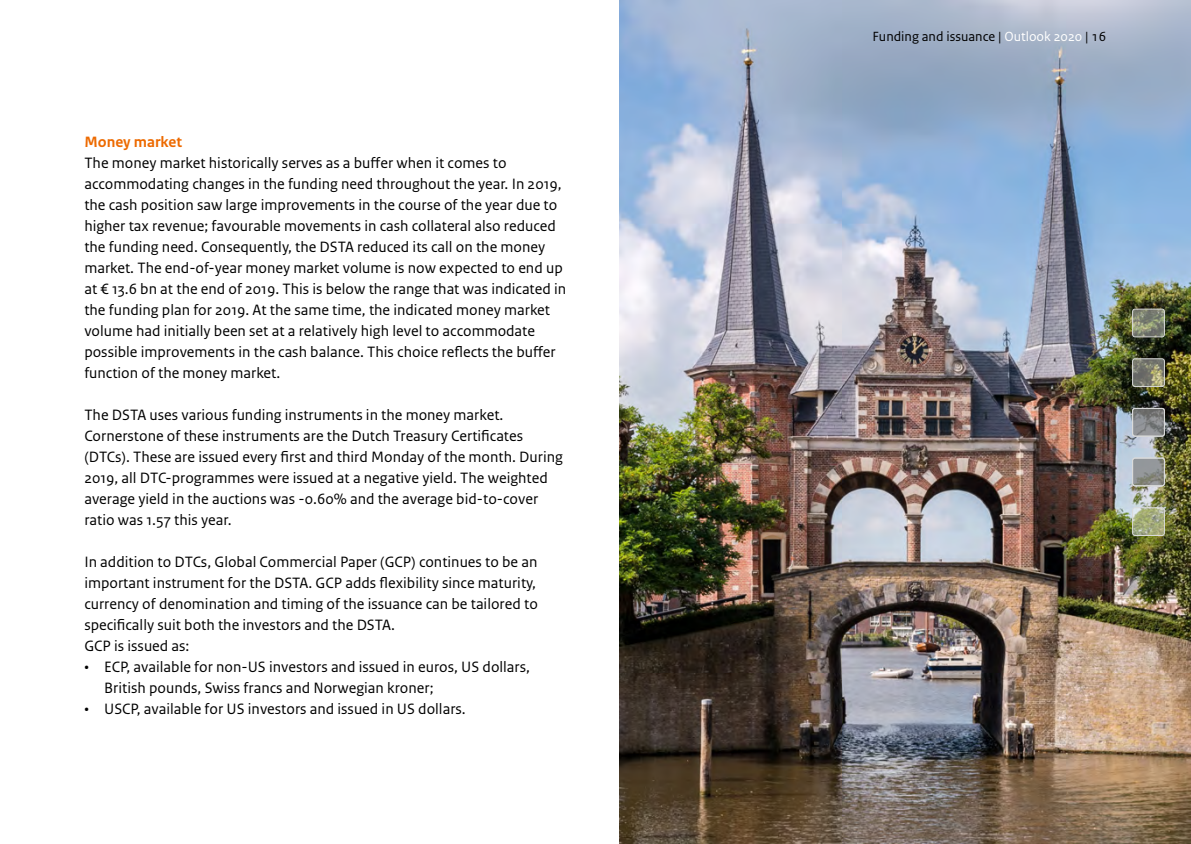
<style>
.page{position:relative;width:1191px;height:844px;background:#fff}
.page>*{position:absolute;margin:0;border:0;box-sizing:border-box;transform-origin:0 0}
.t1{font:15.75px/21px "Rijksoverheid Sans Text";color:#000}
.t2{font:700 15.75px "Rijksoverheid Sans Text";color:#ed6a00}
.t3{font:14px "Rijksoverheid Sans Text";color:#000}
.s1{color:#fff}
</style>
<div class="page">
<img style="left:620px;top:0;width:570px;height:843px">
<svg style="left:1132px;top:309px;width:32px;height:28px"></svg>
<div style="left:1132px;top:308px;width:32px;height:29px;border:1px solid #d9dada;border-radius:2px"></div>
<svg style="left:1132px;top:358px;width:32px;height:28px"></svg>
<div style="left:1132px;top:358px;width:32px;height:29px;border:1px solid #d9dada;border-radius:2px"></div>
<svg style="left:1132px;top:408px;width:32px;height:28px"></svg>
<div style="left:1132px;top:408px;width:32px;height:28px;border:1px solid #d9dada;border-radius:2px"></div>
<svg style="left:1132px;top:458px;width:32px;height:27px"></svg>
<div style="left:1132px;top:457px;width:32px;height:29px;border:1px solid #d9dada;border-radius:2px"></div>
<svg style="left:1132px;top:507px;width:32px;height:28px"></svg>
<div style="left:1132px;top:507px;width:32px;height:28px;border:1px solid #d9dada;border-radius:2px"></div>
<p class="t2" style="left:84px;top:133px;width:99px">Money market</p>
<p class="t1" style="left:84px;top:153px;width:483px">The money market historically serves as a buffer when it comes to accommodating changes in the funding need throughout the year. In 2019, the cash position saw large improvements in the course of the year due to higher tax revenue; favourable movements in cash collateral also reduced the funding need. Consequently, the DSTA reduced its call on the money market. The end-of-year money market volume is now expected to end up at € 13.6 bn at the end of 2019. This is below the range that was indicated in the funding plan for 2019. At the same time, the indicated money market volume had initially been set at a relatively high level to accommodate possible improvements in the cash balance. This choice reflects the buffer function of the money market.</p>
<p class="t1" style="left:84px;top:405px;width:480px">The DSTA uses various funding instruments in the money market.<br>Cornerstone of these instruments are the Dutch Treasury Certificates (DTCs). These are issued every first and third Monday of the month. During 2019, all DTC-programmes were issued at a negative yield. The weighted average yield in the auctions was -0.60% and the average bid-to-cover ratio was 1.57 this year.</p>
<p class="t1" style="left:84px;top:552px;width:455px">In addition to DTCs, Global Commercial Paper (GCP) continues to be an important instrument for the DSTA. GCP adds flexibility since maturity, currency of denomination and timing of the issuance can be tailored to specifically suit both the investors and the DSTA.<br>GCP is issued as:</p>
<p class="t1" style="left:104px;top:657px;width:427px;text-indent:-20px">• ECP, available for non-US investors and issued in euros, US dollars,<br>British pounds, Swiss francs and Norwegian kroner;</p>
<p class="t1" style="left:84px;top:698px;width:383px">• USCP, available for US investors and issued in US dollars.</p>
<p class="t3" style="left:872px;top:28px;width:235px">Funding and issuance | <span class="s1">Outlook 2020</span> | 16</p>
</div>
